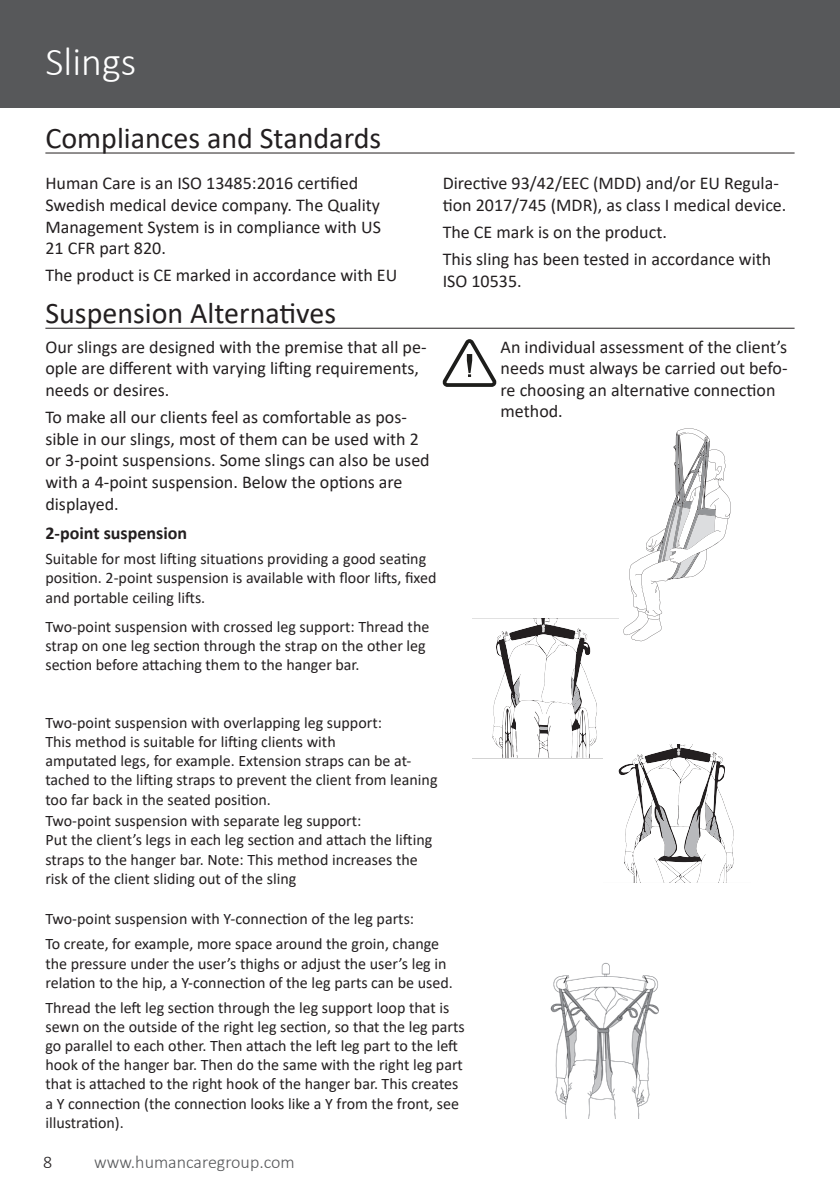
<style>
.page{position:relative;width:840px;height:1191px;background:#fff}
.page>*{position:absolute;margin:0;border:0;box-sizing:border-box;transform-origin:0 0}
.Section_header_-_White{font:300 40px "Calibri";color:#fff}
.Content_heading{font:30px "Calibri";color:#231f20}
.Body_text{font:18px/21.6px "Calibri";color:#231f20}
.t1{font:300 18px "Calibri";color:#57585a}
.Body_Headline_-_small{font:700 18px "Calibri";color:#231f20}
.t2{font:300 18px "Calibri";color:#231f20}
.Body_text_-_small{font:16px/19.2px "Calibri";color:#231f20}
</style>
<div class="page">
<div style="left:0;top:0;width:839px;height:108px;background:#57585a"></div>
<hr style="left:45px;top:328px;width:749px;height:1px;background:#231f20">
<svg style="left:442px;top:339px;width:54px;height:48px"></svg>
<svg style="left:472px;top:428px;width:262px;height:454px"></svg>
<hr style="left:45px;top:152px;width:749px;height:1px;background:#231f20">
<img style="left:550px;top:962px;width:109px;height:156px">
<p class="Section_header_-_White" style="left:45px;top:37px;width:92px">Slings</p>
<p class="Content_heading" style="left:45px;top:117px;width:337px">Compliances and Standards</p>
<p class="Body_text" style="left:45px;top:172px;width:337px">Human Care is an ISO 13485:2016 certified Swedish medical device company. The Quality Management System is in compliance with US 21 CFR part 820.</p>
<p class="Body_text" style="left:45px;top:264px;width:353px">The product is CE marked in accordance with EU</p>
<p class="Body_text" style="left:442px;top:172px;width:345px">Directive 93/42/EEC (MDD) and/or EU Regula&shy;tion 2017/745 (MDR), as class I medical device.</p>
<p class="Body_text" style="left:442px;top:221px;width:226px">The CE mark is on the product.</p>
<p class="Body_text" style="left:442px;top:248px;width:330px">This sling has been tested in accordance with<br>ISO 10535.</p>
<p class="Content_heading" style="left:45px;top:292px;width:292px">Suspension Alternatives</p>
<p class="Body_text" style="left:45px;top:335px;width:382px">Our slings are designed with the premise that all pe&shy;ople are different with varying lifting requirements, needs or desires.</p>
<p class="Body_text" style="left:45px;top:406px;width:385px">To make all our clients feel as comfortable as pos&shy;sible in our slings, most of them can be used with 2 or 3-point suspensions. Some slings can also be used with a 4-point suspension. Below the options are displayed.</p>
<p class="Body_Headline_-_small" style="left:45px;top:520px;width:143px">2-point suspension</p>
<p class="Body_text_-_small" style="left:45px;top:549px;width:392px">Suitable for most lifting situations providing a good seating position. 2-point suspension is available with floor lifts, fixed and portable ceiling lifts.</p>
<p class="Body_text_-_small" style="left:45px;top:616px;width:385px">Two-point suspension with crossed leg support: Thread the strap on one leg section through the strap on the other leg section before attaching them to the hanger bar.</p>
<p class="Body_text_-_small" style="left:45px;top:712px;width:393px">Two-point suspension with overlapping leg support:<br>This method is suitable for lifting clients with<br>amputated legs, for example. Extension straps can be at&shy;tached to the lifting straps to prevent the client from leaning too far back in the seated position.</p>
<p class="Body_text_-_small" style="left:45px;top:810px;width:388px">Two-point suspension with separate leg support:<br>Put the client’s legs in each leg section and attach the lifting straps to the hanger bar. Note: This method increases the risk of the client sliding out of the sling</p>
<p class="Body_text_-_small" style="left:45px;top:909px;width:370px">Two-point suspension with Y-connection of the leg parts:</p>
<p class="Body_text_-_small" style="left:45px;top:934px;width:408px">To create, for example, more space around the groin, change the pressure under the user’s thighs or adjust the user’s leg in relation to the hip, a Y-connection of the leg parts can be used.</p>
<p class="Body_text_-_small" style="left:45px;top:997px;width:420px">Thread the left leg section through the leg support loop that is sewn on the outside of the right leg section, so that the leg parts go parallel to each other. Then attach the left leg part to the left hook of the hanger bar. Then do the same with the right leg part that is attached to the right hook of the hanger bar. This creates a Y connection (the connection looks like a Y from the front, see illustration).</p>
<p class="t2" style="left:43px;top:1151px;width:11px">8</p>
<p class="t1" style="left:94px;top:1151px;width:202px">www.humancaregroup.com</p>
<p class="Body_text" style="left:500px;top:335px;width:288px">An individual assessment of the client’s needs must always be carried out befo&shy;re choosing an alternative connection method.</p>
</div>
